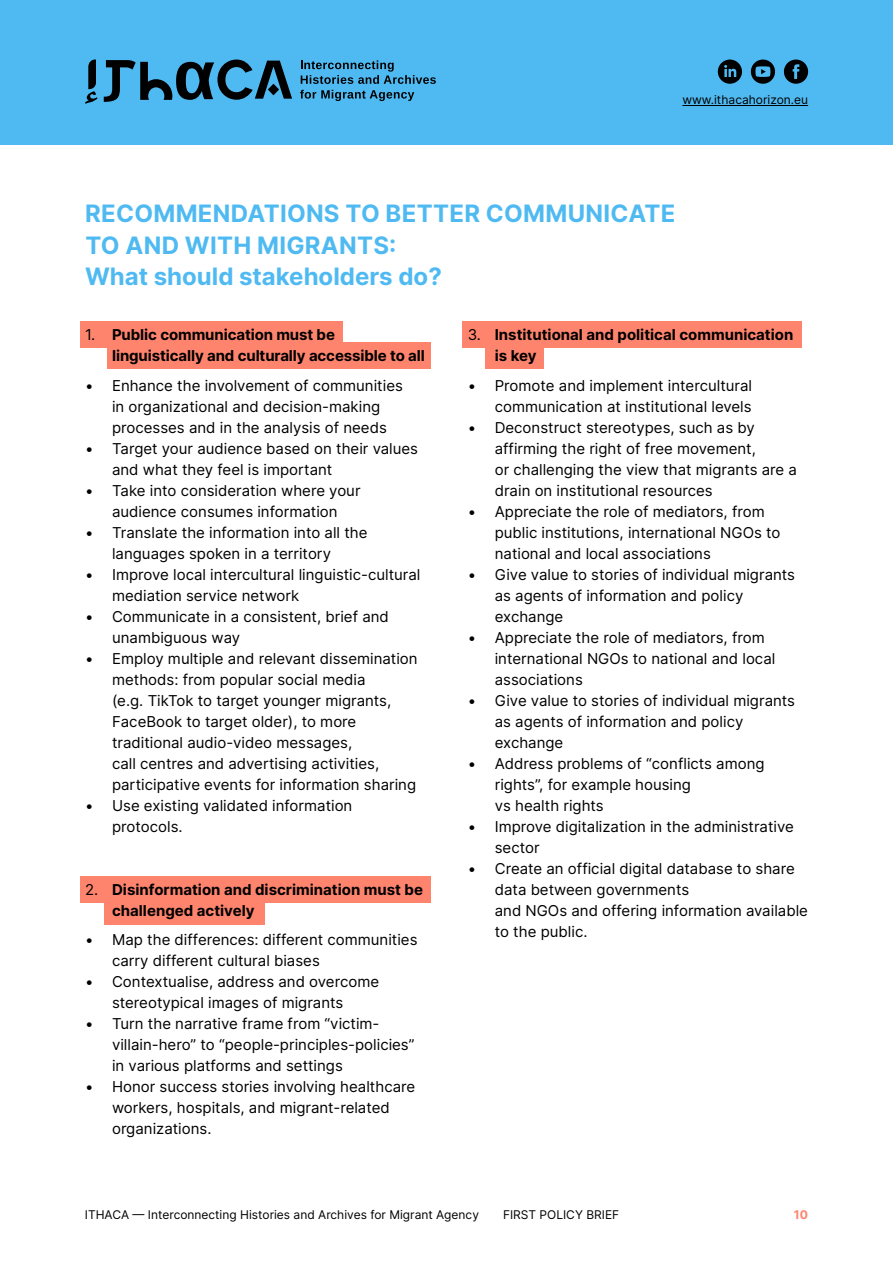
<style>
.page{position:relative;width:893px;height:1263px;background:#fff}
.page>*{position:absolute;margin:0;border:0;box-sizing:border-box;transform-origin:0 0}
.t1{font:700 24px/31.5px "Inter";letter-spacing:.01em;color:#4fbaf2}
.t2{font:15px/21px "Inter";color:#000}
.t3{font:700 15px/21px "Inter";color:#000}
.t4{font:12px "Inter";color:#000}
.t5{font:700 12px "Inter";color:#ff846e}
.s1{font-weight:400}
</style>
<div class="page">
<div style="left:486px;top:342px;width:58px;height:26px;background:#ff846e"></div>
<div style="left:80px;top:322px;width:263px;height:26px;background:#ff846e"></div>
<div style="left:462px;top:322px;width:340px;height:26px;background:#ff846e"></div>
<div style="left:107px;top:342px;width:323px;height:26px;background:#ff846e"></div>
<div style="left:80px;top:876px;width:350px;height:27px;background:#ff846e"></div>
<div style="left:104px;top:898px;width:160px;height:27px;background:#ff846e"></div>
<div style="left:0;top:0;width:893px;height:144px;background:#4fbaf2"></div>
<svg style="left:301px;top:60px;width:135px;height:24px"></svg>
<svg style="left:300px;top:90px;width:114px;height:11px"></svg>
<svg style="left:85px;top:60px;width:207px;height:44px"></svg>
<hr style="left:682px;top:105px;width:126px;height:1px;background:#000">
<svg style="left:751px;top:60px;width:24px;height:24px"></svg>
<svg style="left:718px;top:60px;width:24px;height:24px"></svg>
<svg style="left:784px;top:60px;width:24px;height:24px"></svg>
<p class="t4" style="left:682px;top:90px;width:127px">www.ithacahorizon.eu</p>
<h1 class="t1" style="left:85px;top:197px;width:592px">RECOMMENDATIONS TO BETTER COMMUNICATE<br>TO AND WITH MIGRANTS:<br>What should stakeholders do?</h1>
<p class="t3" style="left:112px;top:324px;width:314px;text-indent:-27px"><span class="s1">1.</span> Public communication must be linguistically and culturally accessible to all</p>
<p class="t2" style="left:112px;top:374px;width:292px;text-indent:-27px">• Enhance the involvement of communities in organizational and decision-making processes and in the analysis of needs</p>
<p class="t2" style="left:112px;top:437px;width:308px;text-indent:-27px">• Target your audience based on their values and what they feel is important</p>
<p class="t2" style="left:85px;top:479px;width:277px;text-align:center">• Take into consideration where your audience consumes information</p>
<p class="t2" style="left:112px;top:521px;width:257px;text-indent:-27px">• Translate the information into all the languages spoken in a territory</p>
<p class="t2" style="left:112px;top:563px;width:310px;text-indent:-27px">• Improve local intercultural linguistic-cultural mediation service network</p>
<p class="t2" style="left:112px;top:605px;width:278px;text-indent:-27px">• Communicate in a consistent, brief and unambiguous way</p>
<p class="t2" style="left:112px;top:647px;width:307px;text-indent:-27px">• Employ multiple and relevant dissemination methods: from popular social media<br>(e.g. TikTok to target younger migrants, FaceBook to target older), to more traditional audio-video messages,<br>call centres and advertising activities, participative events for information sharing</p>
<p class="t2" style="left:112px;top:794px;width:242px;text-indent:-27px">• Use existing validated information protocols.</p>
<p class="t3" style="left:112px;top:878px;width:313px;text-indent:-27px"><span class="s1">2.</span> Disinformation and discrimination must be challenged actively</p>
<p class="t2" style="left:112px;top:929px;width:307px;text-indent:-27px">• Map the differences: different communities carry different cultural biases</p>
<p class="t2" style="left:85px;top:971px;width:296px;text-align:center">• Contextualise, address and overcome stereotypical images of migrants</p>
<p class="t2" style="left:112px;top:1013px;width:304px;text-indent:-27px">• Turn the narrative frame from “victim&shy;villain-hero” to “people-principles-policies” in various platforms and settings</p>
<p class="t2" style="left:112px;top:1076px;width:305px;text-indent:-27px">• Honor success stories involving healthcare workers, hospitals, and migrant-related organizations.</p>
<p class="t3" style="left:495px;top:324px;width:300px;text-indent:-27px"><span class="s1">3.</span> Institutional and political communication is key</p>
<p class="t2" style="left:468px;top:374px;width:286px;text-align:right">• Promote and implement intercultural communication at institutional levels</p>
<p class="t2" style="left:495px;top:416px;width:304px;text-indent:-27px">• Deconstruct stereotypes, such as by affirming the right of free movement,<br>or challenging the view that migrants are a drain on institutional resources</p>
<p class="t2" style="left:495px;top:500px;width:287px;text-indent:-27px">• Appreciate the role of mediators, from public institutions, international NGOs to national and local associations</p>
<p class="t2" style="left:495px;top:563px;width:302px;text-indent:-27px">• Give value to stories of individual migrants as agents of information and policy exchange</p>
<p class="t2" style="left:495px;top:626px;width:282px;text-indent:-27px">• Appreciate the role of mediators, from international NGOs to national and local associations</p>
<p class="t2" style="left:495px;top:689px;width:302px;text-indent:-27px">• Give value to stories of individual migrants as agents of information and policy exchange</p>
<p class="t2" style="left:495px;top:752px;width:271px;text-indent:-27px">• Address problems of “conflicts among rights”, for example housing<br>vs health rights</p>
<p class="t2" style="left:495px;top:815px;width:301px;text-indent:-27px">• Improve digitalization in the administrative sector</p>
<p class="t2" style="left:495px;top:857px;width:315px;text-indent:-27px">• Create an official digital database to share data between governments<br>and NGOs and offering information available to the public.</p>
<p class="t4" style="left:85px;top:1206px;width:396px">ITHACA — Interconnecting Histories and Archives for Migrant Agency</p>
<p class="t4" style="left:503px;top:1206px;width:118px">FIRST POLICY BRIEF</p>
<p class="t5" style="left:794px;top:1206px;width:16px">10</p>
</div>
